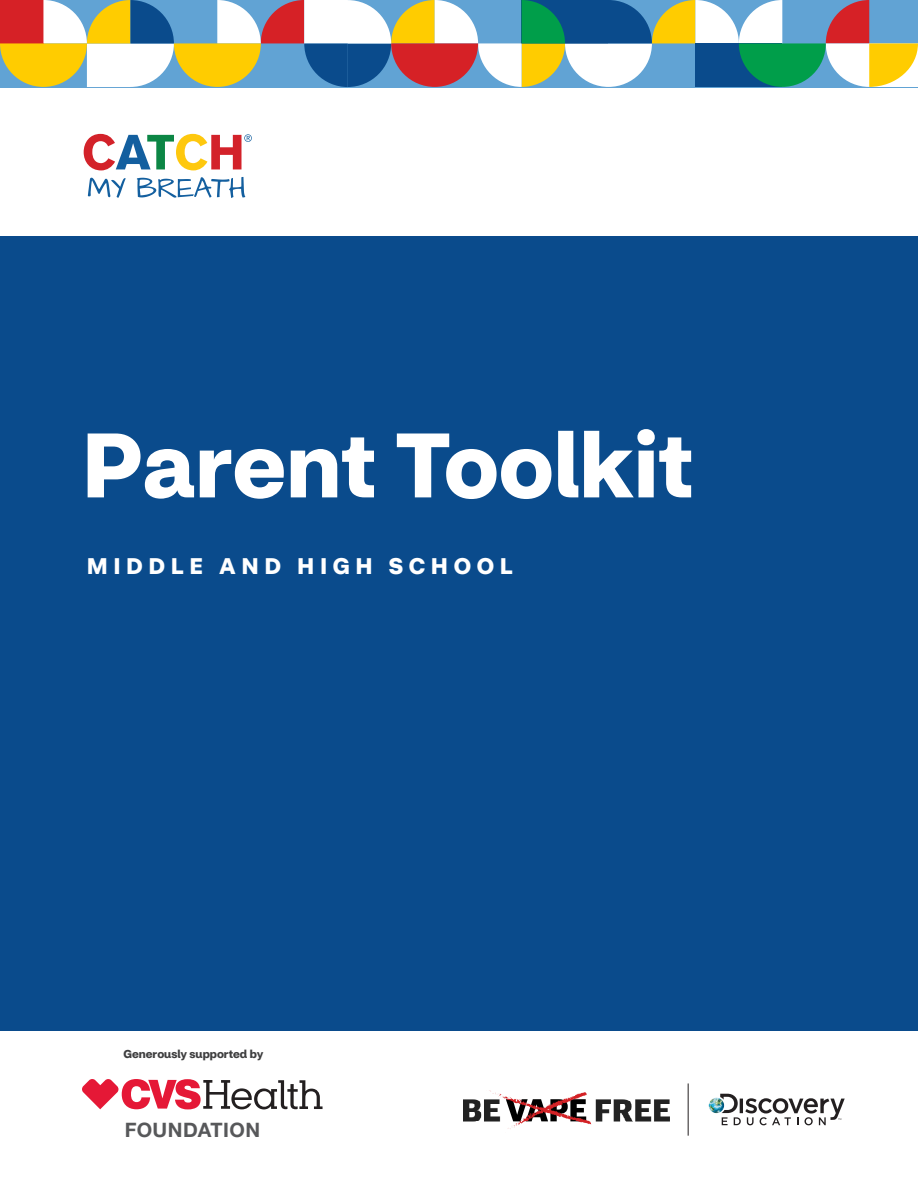
<style>
.page{position:relative;width:918px;height:1188px;background:#fff}
.page>*{position:absolute;margin:0;border:0;box-sizing:border-box;transform-origin:0 0}
.t1{font:700 90px "CVS Health Sans";color:#fff}
.t2{font:700 22.5px "CVS Health Sans";letter-spacing:.25em;color:#fff}
.t3{font:700 19.95px "Helvetica Neue";letter-spacing:.025em;color:#57585a}
.Body{font:700 11.4px "CVS Health Sans";color:#3e3e3f}
</style>
<div class="page">
<div style="left:0;top:236px;width:918px;height:795px;background:#0a4b8c"></div>
<img style="left:709px;top:1098px;width:15px;height:15px;border-radius:8px">
<svg style="left:720px;top:1094px;width:125px;height:31px"></svg>
<hr style="left:688px;top:1083px;width:1px;height:53px;background:#231f20">
<svg style="left:88px;top:178px;width:38px;height:20px"></svg>
<svg style="left:137px;top:177px;width:108px;height:21px"></svg>
<svg style="left:84px;top:134px;width:168px;height:36px"></svg>
<img style="left:463px;top:1099px;width:206px;height:23px">
<svg style="left:486px;top:1090px;width:106px;height:39px"></svg>
<svg style="left:82px;top:1079px;width:241px;height:30px"></svg>
<svg style="left:0;top:0;width:918px;height:87px"></svg>
<p class="t1" style="left:81px;top:409px;width:613px">Parent Toolkit</p>
<p class="t2" style="left:87px;top:552px;width:428px">MIDDLE AND HIGH SCHOOL</p>
<p class="Body" style="left:123px;top:1047px;width:141px">Generously supported by</p>
<p class="t3" style="left:125px;top:1114px;width:137px">FOUNDATION</p>
</div>
